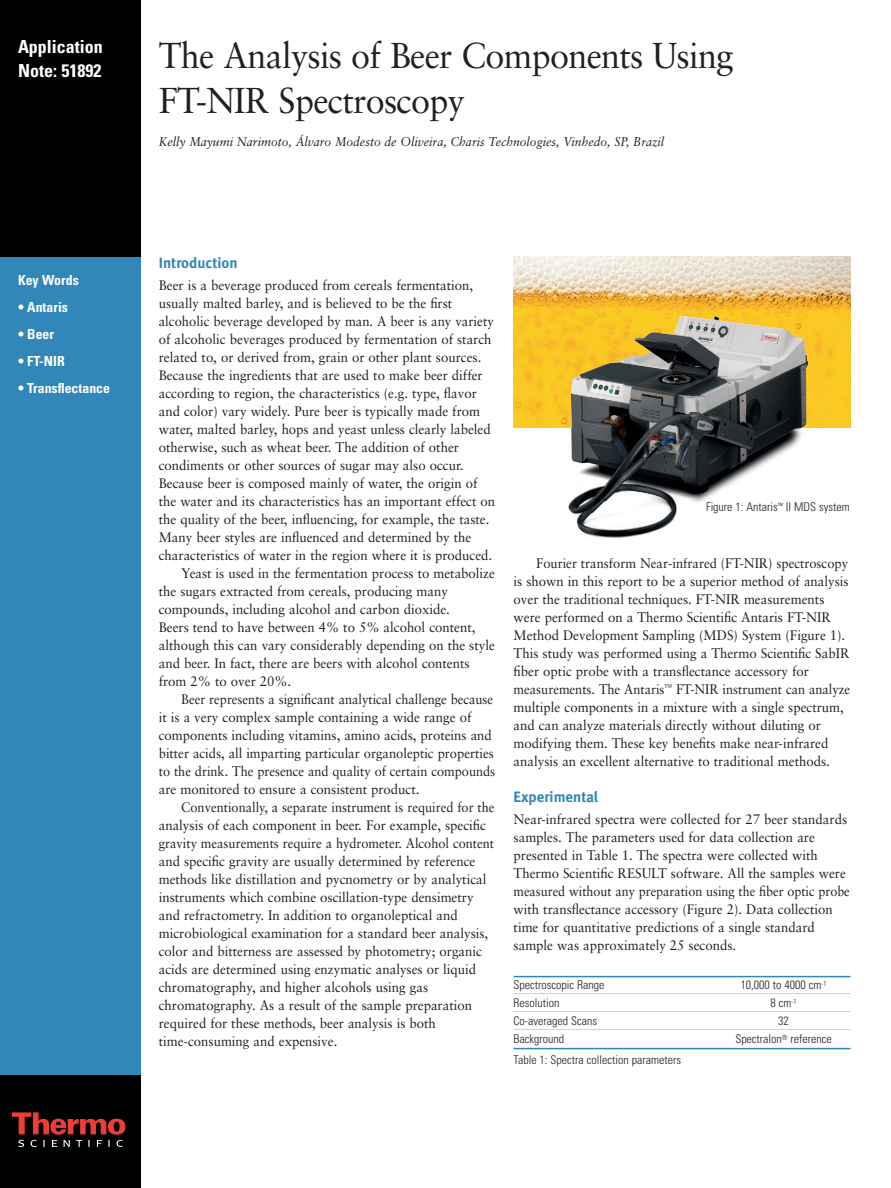
<style>
.page{position:relative;width:891px;height:1188px;background:#fff}
.page>*{position:absolute;margin:0;border:0;box-sizing:border-box;transform-origin:0 0}
.t1{font:36px/45px "Sabon";letter-spacing:-.02em;color:#231f20;scale:.95 1}
.t2{font:700 condensed 18px/24px "Univers";color:#fff}
.t3{font:15px "Meta Bold LF";color:#3287ba}
.t4{font:13.8px/18px "Sabon";color:#231f20;scale:.95 1}
.t5{font:13.8px/18px "Sabon";color:#231f20;scale:.93 1}
.t6{font:13.8px "Sabon";color:#231f20;scale:.92 1}
.t7{font:13.8px "Sabon";color:#231f20;scale:.94 1}
.t8{font:700 condensed 13.8px "Univers";color:#fff}
.t9{font:italic 12.75px "Sabon";color:#231f20;scale:.95 1}
.t10{font:300 condensed 12px "Univers";color:#231f20}
</style>
<div class="page">
<hr style="left:514px;top:976px;width:336px;height:1px;background:#3287ba">
<hr style="left:514px;top:993px;width:336px;height:1px;background:#d1d2d4">
<hr style="left:514px;top:1011px;width:336px;height:1px;background:#d1d2d4">
<hr style="left:514px;top:1029px;width:336px;height:1px;background:#d1d2d4">
<hr style="left:514px;top:1048px;width:336px;height:1px;background:#3287ba">
<div style="left:0;top:257px;width:141px;height:819px;background:#3287ba"></div>
<div style="left:0;top:0;width:141px;height:257px;background:#000001"></div>
<div style="left:0;top:1076px;width:141px;height:112px;background:#000001"></div>
<svg style="left:12px;top:1112px;width:113px;height:35px"></svg>
<img style="left:514px;top:256px;width:336px;height:172px">
<img style="left:569px;top:316px;width:239px;height:220px">
<div style="left:706px;top:502px;width:144px;height:20px;background:#fff"></div>
<h2 class="t2" style="left:18px;top:37px;width:86px">Application<br>Note: 51892</h2>
<p class="t8" style="left:18px;top:275px;width:62px">Key Words</p>
<p class="t8" style="left:18px;top:302px;width:52px">• Antaris</p>
<p class="t8" style="left:18px;top:329px;width:38px">• Beer</p>
<p class="t8" style="left:18px;top:356px;width:48px">• FT-NIR</p>
<p class="t8" style="left:18px;top:383px;width:94px">• Transflectance</p>
<h1 class="t1" style="left:159px;top:36px;width:606px">The Analysis of Beer Components Using<br>FT-NIR Spectroscopy</h1>
<p class="t9" style="left:159px;top:136px;width:534px">Kelly Mayumi Narimoto, Álvaro Modesto de Oliveira, Charis Technologies, Vinhedo, SP, Brazil</p>
<p class="t3" style="left:159px;top:257px;width:80px">Introduction</p>
<p class="t4" style="left:159px;top:277px;width:332px">Beer is a beverage produced from cereals fermentation,</p>
<p class="t4" style="left:159px;top:295px;width:310px">usually malted barley, and is believed to be the first</p>
<p class="t7" style="left:159px;top:316px;width:358px">alcoholic beverage developed by man. A beer is any variety</p>
<p class="t4" style="left:159px;top:331px;width:352px">of alcoholic beverages produced by fermentation of starch</p>
<p class="t4" style="left:159px;top:349px;width:341px">related to, or derived from, grain or other plant sources.</p>
<p class="t4" style="left:159px;top:367px;width:343px">Because the ingredients that are used to make beer differ</p>
<p class="t4" style="left:159px;top:385px;width:336px">according to region, the characteristics (e.g. type, flavor</p>
<p class="t4" style="left:159px;top:403px;width:340px">and color) vary widely. Pure beer is typically made from</p>
<p class="t4" style="left:159px;top:421px;width:351px">water, malted barley, hops and yeast unless clearly labeled</p>
<p class="t4" style="left:159px;top:439px;width:318px">otherwise, such as wheat beer. The addition of other</p>
<p class="t4" style="left:159px;top:457px;width:322px">condiments or other sources of sugar may also occur.</p>
<p class="t4" style="left:159px;top:475px;width:337px">Because beer is composed mainly of water, the origin of</p>
<p class="t4" style="left:159px;top:493px;width:356px">the water and its characteristics has an important effect on</p>
<p class="t4" style="left:159px;top:511px;width:349px">the quality of the beer, influencing, for example, the taste.</p>
<p class="t4" style="left:159px;top:529px;width:331px">Many beer styles are influenced and determined by the</p>
<p class="t4" style="left:159px;top:547px;width:353px">characteristics of water in the region where it is produced.</p>
<p class="t4" style="left:181px;top:565px;width:332px">Yeast is used in the fermentation process to metabolize</p>
<p class="t4" style="left:159px;top:583px;width:306px">the sugars extracted from cereals, producing many</p>
<p class="t4" style="left:159px;top:601px;width:308px">compounds, including alcohol and carbon dioxide.</p>
<p class="t4" style="left:159px;top:619px;width:335px">Beers tend to have between 4% to 5% alcohol content,</p>
<p class="t4" style="left:159px;top:637px;width:355px">although this can vary considerably depending on the style</p>
<p class="t4" style="left:159px;top:655px;width:329px">and beer. In fact, there are beers with alcohol contents</p>
<p class="t4" style="left:159px;top:673px;width:141px">from 2% to over 20%.</p>
<p class="t6" style="left:181px;top:694px;width:341px">Beer represents a significant analytical challenge because</p>
<p class="t4" style="left:159px;top:709px;width:331px">it is a very complex sample containing a wide range of</p>
<p class="t4" style="left:159px;top:727px;width:352px">components including vitamins, amino acids, proteins and</p>
<p class="t7" style="left:159px;top:748px;width:358px">bitter acids, all imparting particular organoleptic properties</p>
<p class="t6" style="left:159px;top:766px;width:367px">to the drink. The presence and quality of certain compounds</p>
<p class="t4" style="left:159px;top:781px;width:276px">are monitored to ensure a consistent product.</p>
<p class="t6" style="left:181px;top:802px;width:342px">Conventionally, a separate instrument is required for the</p>
<p class="t4" style="left:159px;top:817px;width:346px">analysis of each component in beer. For example, specific</p>
<p class="t6" style="left:159px;top:838px;width:366px">gravity measurements require a hydrometer. Alcohol content</p>
<p class="t4" style="left:159px;top:853px;width:335px">and specific gravity are usually determined by reference</p>
<p class="t4" style="left:159px;top:871px;width:346px">methods like distillation and pycnometry or by analytical</p>
<p class="t4" style="left:159px;top:889px;width:333px">instruments which combine oscillation-type densimetry</p>
<p class="t4" style="left:159px;top:907px;width:316px">and refractometry. In addition to organoleptical and</p>
<p class="t4" style="left:159px;top:925px;width:348px">microbiological examination for a standard beer analysis,</p>
<p class="t4" style="left:159px;top:943px;width:342px">color and bitterness are assessed by photometry; organic</p>
<p class="t4" style="left:159px;top:961px;width:336px">acids are determined using enzymatic analyses or liquid</p>
<p class="t4" style="left:159px;top:979px;width:285px">chromatography, and higher alcohols using gas</p>
<p class="t4" style="left:159px;top:997px;width:331px">chromatography. As a result of the sample preparation</p>
<p class="t4" style="left:159px;top:1015px;width:293px">required for these methods, beer analysis is both</p>
<p class="t4" style="left:159px;top:1033px;width:190px">time-consuming and expensive.</p>
<p class="t10" style="left:706px;top:502px;width:145px">Figure 1: Antaris<sup>™</sup> II MDS system</p>
<p class="t5" style="left:514px;top:555px;width:363px;text-indent:23px">Fourier transform Near-infrared (FT-NIR) spectroscopy is shown in this report to be a superior method of analysis over the traditional techniques. FT-NIR measurements were performed on a Thermo Scientific Antaris FT-NIR Method Development Sampling (MDS) System (Figure 1).<br>This study was performed using a Thermo Scientific SabIR fiber optic probe with a transflectance accessory for measurements. The Antaris<sup>™</sup> FT-NIR instrument can analyze multiple components in a mixture with a single spectrum, and can analyze materials directly without diluting or modifying them. These key benefits make near-infrared analysis an excellent alternative to traditional methods.</p>
<p class="t3" style="left:514px;top:791px;width:86px">Experimental</p>
<p class="t4" style="left:514px;top:812px;width:355px">Near-infrared spectra were collected for 27 beer standards samples. The parameters used for data collection are presented in Table 1. The spectra were collected with Thermo Scientific RESULT software. All the samples were measured without any preparation using the fiber optic probe with transflectance accessory (Figure 2). Data collection time for quantitative predictions of a single standard sample was approximately 25 seconds.</p>
<p class="t10" style="left:514px;top:981px;width:92px">Spectroscopic Range</p>
<p class="t10" style="left:741px;top:981px;width:87px">10,000 to 4000 cm<sup>-1</sup></p>
<p class="t10" style="left:514px;top:999px;width:47px">Resolution</p>
<p class="t10" style="left:771px;top:999px;width:28px">8 cm<sup>-1</sup></p>
<p class="t10" style="left:514px;top:1017px;width:85px">Co-averaged Scans</p>
<p class="t10" style="left:778px;top:1017px;width:12px">32</p>
<p class="t10" style="left:514px;top:1035px;width:52px">Background</p>
<p class="t10" style="left:735px;top:1035px;width:98px">Spectralon<sup>®</sup> reference</p>
<p class="t10" style="left:514px;top:1056px;width:169px">Table 1: Spectra collection parameters</p>
</div>
